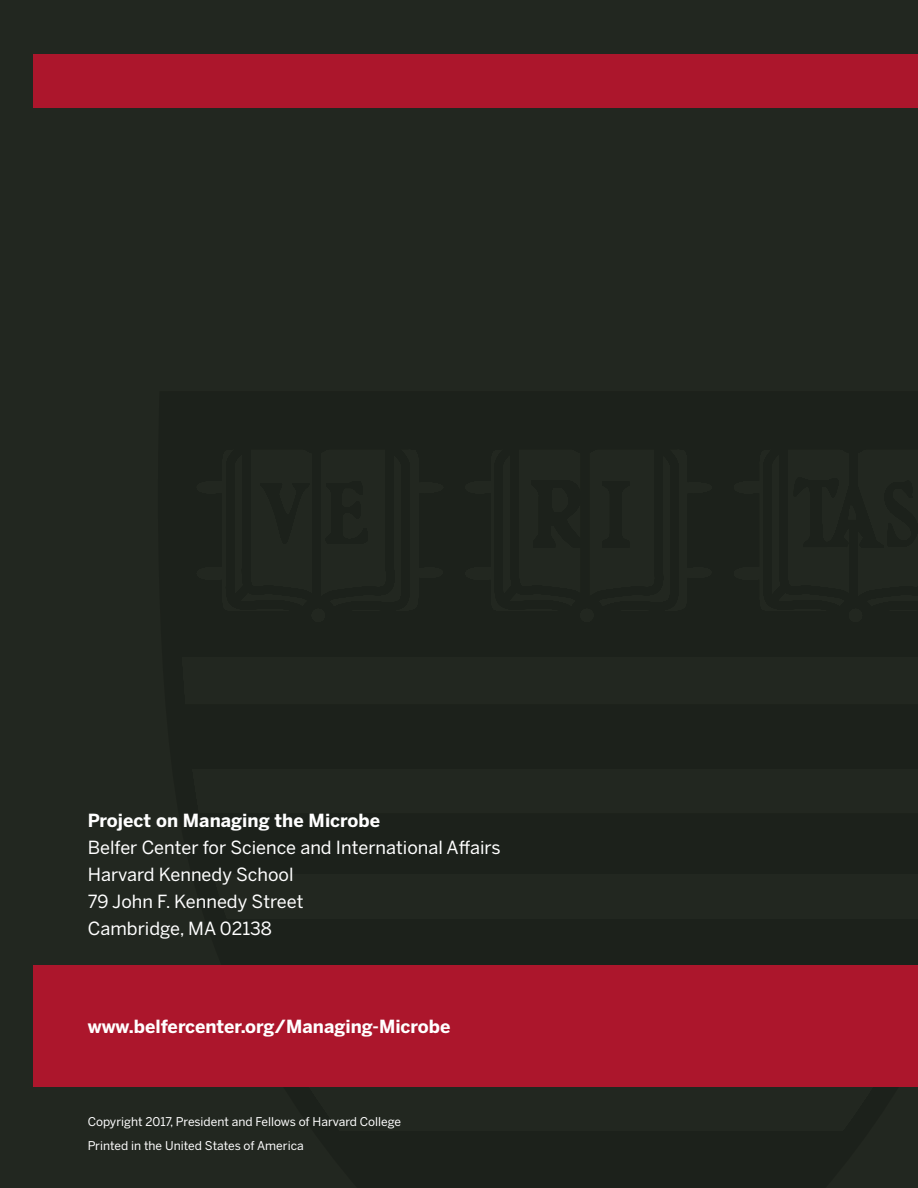
<style>
.page{position:relative;width:918px;height:1188px;background:#222720}
.page>*{position:absolute;margin:0;border:0;box-sizing:border-box;transform-origin:0 0}
.t1{font:18px/27px "Benton Sans";color:#fff}
.t2{font:700 18px "Benton Sans";color:#fff}
.t3{font:12px/24px "Benton Sans";color:#fff}
</style>
<div class="page">
<div style="left:301px;top:598px;width:35px;height:35px;border:10px solid #000;border-radius:50%"></div>
<div style="left:569px;top:598px;width:36px;height:35px;border:10px solid #000;border-radius:50%"></div>
<svg style="left:301px;top:598px;width:35px;height:26px"></svg>
<svg style="left:569px;top:598px;width:36px;height:26px"></svg>
<div style="left:34px;top:965px;width:884px;height:122px;background:#ac162c"></div>
<div style="left:34px;top:54px;width:884px;height:54px;background:#ac162c"></div>
<p class="t2" style="left:88px;top:810px;width:294px">Project on Managing the Microbe</p>
<p class="t1" style="left:88px;top:834px;width:414px">Belfer Center for Science and International Affairs<br>Harvard Kennedy School<br>79 John F. Kennedy Street<br>Cambridge, MA 02138</p>
<p class="t2" style="left:88px;top:1016px;width:364px">www.belfercenter.org/Managing-Microbe</p>
<p class="t3" style="left:88px;top:1110px;width:315px">Copyright 2017, President and Fellows of Harvard College<br>Printed in the United States of America</p>
</div>
